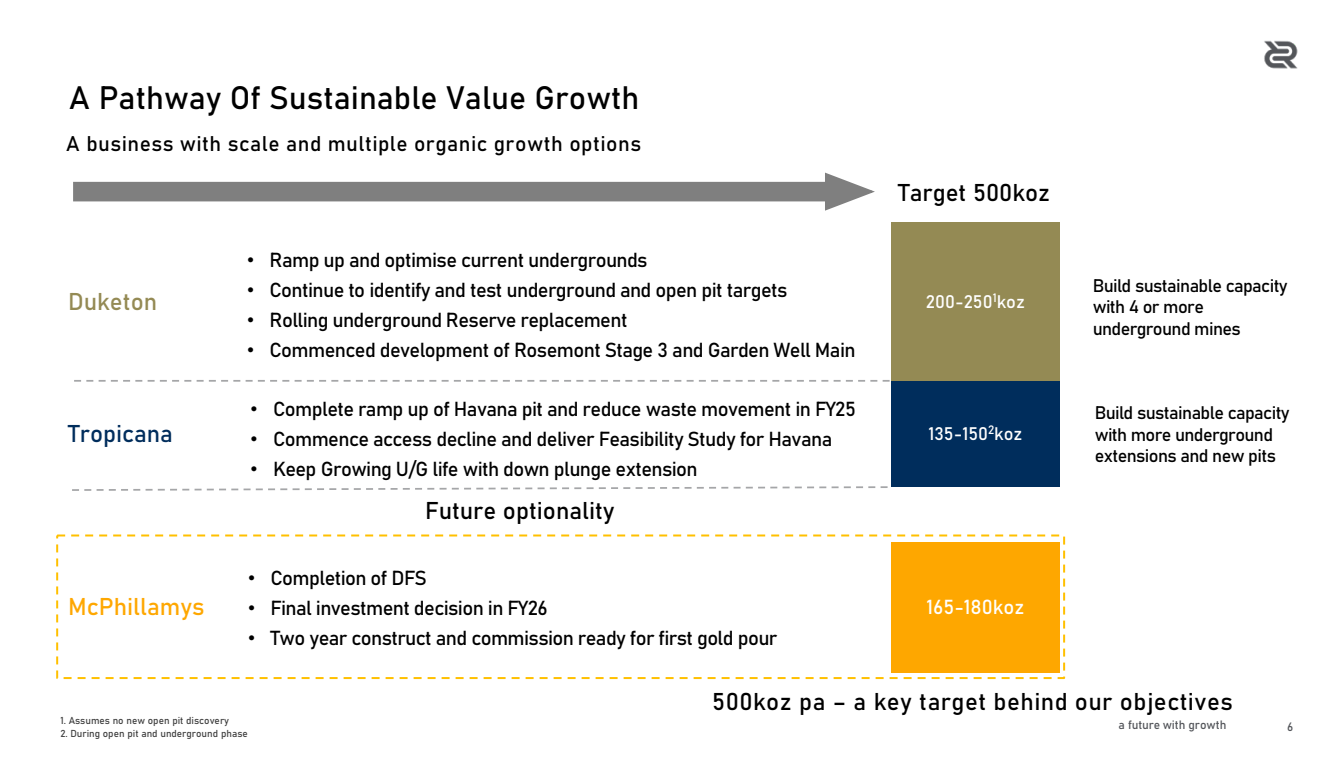
<style>
.page{position:relative;width:1336px;height:768px;background:#fff}
.page>*{position:absolute;margin:0;border:0;box-sizing:border-box;transform-origin:0 0}
.t1{font:32px "Bahnschrift";color:#000}
.t2{font:24px "Bahnschrift";letter-spacing:.015em;color:#000}
.t3{font:24px "Bahnschrift";color:#fea700}
.t4{font:24px "Bahnschrift";color:#002d5c}
.t5{font:24px "Bahnschrift";color:#948a54}
.t6{font:21px "Bahnschrift";letter-spacing:.025em;color:#000}
.t7{font:20px "Bahnschrift";letter-spacing:-.03em;color:#000}
.t8{font:20px "Bahnschrift";color:#fff}
.t9{font:18px/21.6px "Bahnschrift";letter-spacing:-.03em;color:#000}
.t10{font:18px "Bahnschrift";color:#fff}
.t11{font:12px "Bahnschrift";letter-spacing:-.005em;color:#53555a}
.t12{font:10px "Bahnschrift";color:#404040}
.s1{font-family:"Arial"}
</style>
<div class="page">
<img style="left:1264px;top:40px;width:34px;height:29px">
<div style="left:891px;top:380px;width:169px;height:107px;background:#002d5c"></div>
<div style="left:891px;top:542px;width:169px;height:130px;background:#fea700"></div>
<div style="left:891px;top:222px;width:169px;height:159px;background:#948a54"></div>
<svg style="left:73px;top:172px;width:802px;height:39px"></svg>
<svg style="left:74px;top:380px;width:816px;height:2px"></svg>
<svg style="left:72px;top:486px;width:816px;height:5px"></svg>
<div style="left:56px;top:534px;width:1009px;height:145px;border:2px dashed #ffc000"></div>
<p class="t1" style="left:69px;top:74px;width:572px">A Pathway Of Sustainable Value Growth</p>
<p class="t6" style="left:66px;top:128px;width:577px">A business with scale and multiple organic growth options</p>
<p class="t5" style="left:68px;top:283px;width:91px">Duketon</p>
<p class="t4" style="left:68px;top:415px;width:106px">Tropicana</p>
<p class="t3" style="left:68px;top:589px;width:138px">McPhillamys</p>
<p class="t7" style="left:247px;top:245px;width:402px"><span class="s1">•</span> Ramp up and optimise current undergrounds</p>
<p class="t7" style="left:247px;top:275px;width:542px"><span class="s1">•</span> Continue to identify and test underground and open pit targets</p>
<p class="t7" style="left:247px;top:305px;width:382px"><span class="s1">•</span> Rolling underground Reserve replacement</p>
<p class="t7" style="left:247px;top:335px;width:610px"><span class="s1">•</span> Commenced development of Rosemont Stage 3 and Garden Well Main</p>
<p class="t7" style="left:251px;top:394px;width:607px"><span class="s1">•</span> Complete ramp up of Havana pit and reduce waste movement in FY25</p>
<p class="t7" style="left:251px;top:424px;width:583px"><span class="s1">•</span> Commence access decline and deliver Feasibility Study for Havana</p>
<p class="t7" style="left:251px;top:454px;width:449px"><span class="s1">•</span> Keep Growing U/G life with down plunge extension</p>
<p class="t2" style="left:425px;top:492px;width:191px">Future optionality</p>
<p class="t7" style="left:248px;top:563px;width:180px"><span class="s1">•</span> Completion of DFS</p>
<p class="t7" style="left:248px;top:593px;width:301px"><span class="s1">•</span> Final investment decision in FY26</p>
<p class="t7" style="left:248px;top:623px;width:531px"><span class="s1">•</span> Two year construct and commission ready for first gold pour</p>
<p class="t2" style="left:898px;top:174px;width:153px">Target 500koz</p>
<p class="t10" style="left:926px;top:288px;width:101px">200-250<sup>1</sup>koz</p>
<p class="t10" style="left:928px;top:420px;width:96px">135-150<sup>2</sup>koz</p>
<p class="t8" style="left:926px;top:592px;width:99px">165-180koz</p>
<p class="t9" style="left:1093px;top:274px;width:196px">Build sustainable capacity with 4 or more underground mines</p>
<p class="t9" style="left:1095px;top:401px;width:196px">Build sustainable capacity with more underground extensions and new pits</p>
<p class="t12" style="left:60px;top:713px;width:170px">1. Assumes no new open pit discovery</p>
<p class="t12" style="left:60px;top:726px;width:189px">2. During open pit and underground phase</p>
<p class="t2" style="left:712px;top:683px;width:522px">500koz pa – a key target behind our objectives</p>
<p class="t11" style="left:1119px;top:716px;width:109px">a future with growth</p>
<p class="t11" style="left:1287px;top:718px;width:8px">6</p>
</div>
